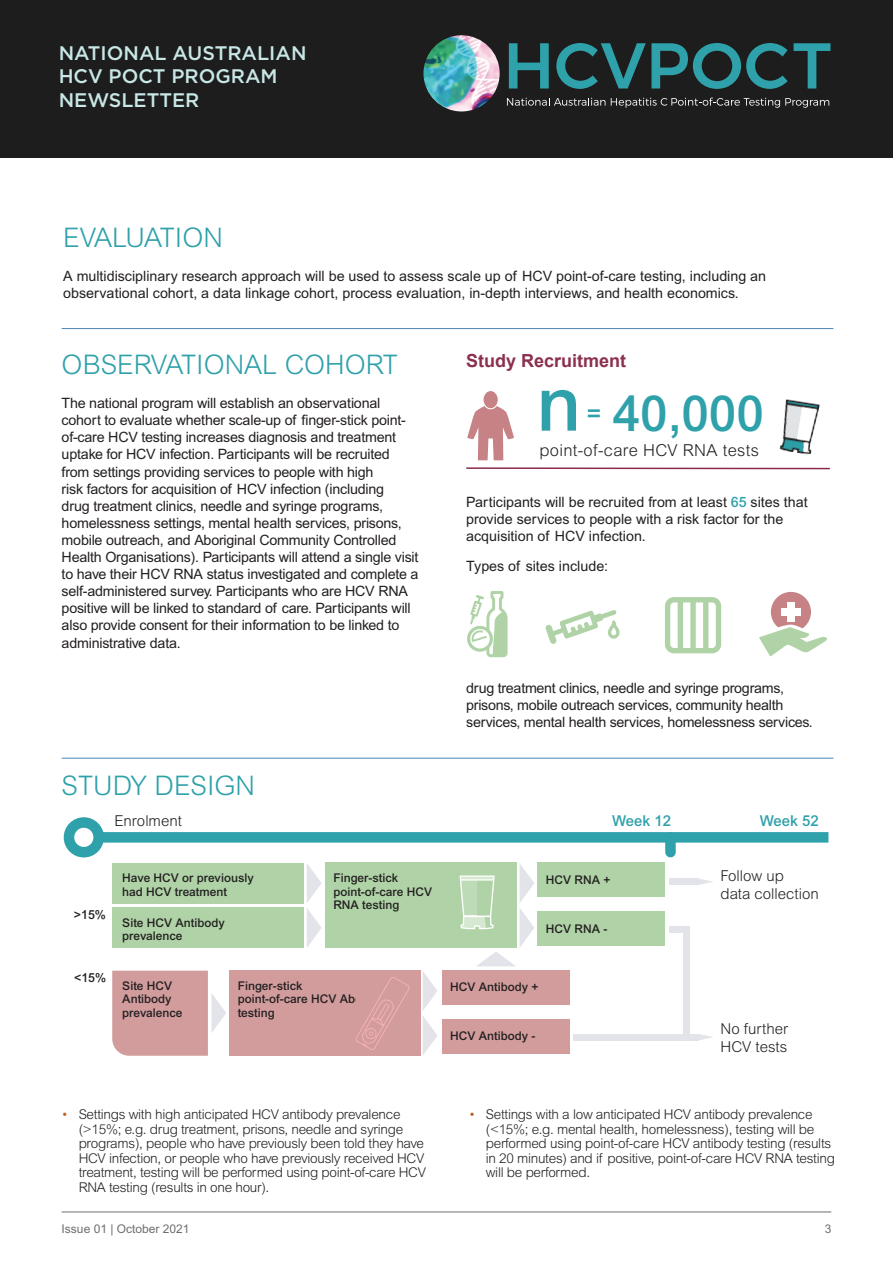
<style>
.page{position:relative;width:893px;height:1263px;background:#fff}
.page>*{position:absolute;margin:0;border:0;box-sizing:border-box;transform-origin:0 0}
.t1{font:500 76.95px "Arial MT Pro";color:#2fa1aa}
.t2{font:500 49.65px "Arial MT Pro";color:#2fa1aa}
.subhead{font:300 27px "Arial MT Pro";color:#2fa1aa}
.t3{font:500 19.65px/23.1px "Gotham";color:#c8e7e6}
.Body_Subheads{font:700 18px "Arial";color:#8b3050}
.t4{font:300 16.5px "Arial MT Pro";letter-spacing:.02em;color:#231f20}
.t5{font:300 15px/18px "Arial MT Pro";color:#231f20}
.t6{font:500 15px "Arial MT Pro";color:#2fa1aa}
.Body_Copy{font:14.25px/17.1px "Arial MT Pro";letter-spacing:-.015em;color:#231f20}
.t7{font:300 13.5px/14.5px "Arial MT Pro";letter-spacing:-.02em;color:#231f20}
.t8{font:500 12.45px "Arial MT Pro";color:#231f20}
.t9{font:500 12px/13.5px "Arial MT Pro";color:#231f20}
.t10{font:12px "Arial MT Pro";color:#6d6e71}
.s1{font-weight:500;color:#2fa1aa}
.s2{color:#bc6227}
</style>
<div class="page">
<hr style="left:62px;top:1211px;width:769px;height:1px;background:#6d6e71">
<div style="left:0;top:0;width:893px;height:158px;background:#1c1d1c"></div>
<img style="left:423px;top:35px;width:77px;height:76px;border-radius:38px">
<svg style="left:509px;top:43px;width:40px;height:46px"></svg>
<svg style="left:556px;top:43px;width:232px;height:46px"></svg>
<svg style="left:794px;top:43px;width:36px;height:46px"></svg>
<svg style="left:507px;top:98px;width:98px;height:8px"></svg>
<svg style="left:611px;top:98px;width:218px;height:10px"></svg>
<img style="left:779px;top:399px;width:41px;height:56px">
<hr style="left:466px;top:467px;width:364px;height:2px;background:#8b2a4c">
<div style="left:483px;top:390px;width:15px;height:19px;background:#c68285;border-radius:50%"></div>
<div style="left:482px;top:390px;width:17px;height:20px;border:1px solid #fff;border-radius:50%"></div>
<svg style="left:467px;top:406px;width:47px;height:54px"></svg>
<div style="left:771px;top:592px;width:40px;height:40px;background:#c68285;border-radius:50%"></div>
<div style="left:781px;top:608px;width:20px;height:7px;background:#fff"></div>
<div style="left:787px;top:602px;width:7px;height:20px;background:#fff"></div>
<svg style="left:759px;top:624px;width:68px;height:33px"></svg>
<div style="left:665px;top:597px;width:56px;height:56px;border:5px solid #afd3a6;border-radius:6px"></div>
<div style="left:678px;top:600px;width:5px;height:51px;background:#afd3a6"></div>
<div style="left:690px;top:600px;width:6px;height:51px;background:#afd3a6"></div>
<div style="left:703px;top:600px;width:5px;height:51px;background:#afd3a6"></div>
<svg style="left:467px;top:591px;width:41px;height:67px"></svg>
<svg style="left:545px;top:610px;width:75px;height:34px"></svg>
<div style="left:608px;top:620px;width:11px;height:19px;border:3px solid #afd3a6;border-radius:4px"></div>
<hr style="left:62px;top:758px;width:771px;height:1px;background:#4e86b4">
<hr style="left:62px;top:328px;width:771px;height:1px;background:#4e86b4">
<div style="left:64px;top:817px;width:40px;height:40px;border:10px solid #2fa1aa;border-radius:50%"></div>
<div style="left:99px;top:832px;width:729px;height:11px;background:#2fa1aa"></div>
<div style="left:665px;top:837px;width:11px;height:15px;background:#2fa1aa"></div>
<div style="left:325px;top:863px;width:191px;height:85px;background:#afd3a6"></div>
<div style="left:112px;top:863px;width:192px;height:40px;background:#afd3a6"></div>
<div style="left:112px;top:907px;width:192px;height:41px;background:#afd3a6"></div>
<div style="left:537px;top:912px;width:128px;height:34px;background:#afd3a6"></div>
<div style="left:537px;top:863px;width:128px;height:34px;background:#afd3a6"></div>
<div style="left:229px;top:971px;width:191px;height:85px;background:#d29c9d"></div>
<div style="left:442px;top:1019px;width:127px;height:34px;background:#d29c9d"></div>
<div style="left:442px;top:971px;width:127px;height:34px;background:#d29c9d"></div>
<svg style="left:307px;top:864px;width:15px;height:83px"></svg>
<svg style="left:699px;top:1034px;width:14px;height:6px"></svg>
<svg style="left:699px;top:879px;width:14px;height:6px"></svg>
<svg style="left:459px;top:863px;width:75px;height:103px"></svg>
<svg style="left:423px;top:972px;width:15px;height:83px"></svg>
<svg style="left:112px;top:971px;width:114px;height:85px"></svg>
<div style="left:574px;top:1034px;width:125px;height:6px;background:#e2e4e9"></div>
<div style="left:669px;top:926px;width:20px;height:6px;background:#e2e4e9"></div>
<div style="left:669px;top:879px;width:30px;height:6px;background:#e2e4e9"></div>
<div style="left:683px;top:930px;width:6px;height:107px;background:#e2e4e9"></div>
<svg style="left:356px;top:977px;width:53px;height:73px"></svg>
<h3 class="t3" style="left:59px;top:42px;width:249px">NATIONAL AUSTRALIAN<br>HCV POCT PROGRAM<br>NEWSLETTER</h3>
<p class="subhead" style="left:63px;top:221px;width:161px">EVALUATION</p>
<p class="Body_Copy" style="left:63px;top:268px;width:704px">A multidisciplinary research approach will be used to assess scale up of HCV point-of-care testing, including an observational cohort, a data linkage cohort, process evaluation, in-depth interviews, and health economics.</p>
<p class="subhead" style="left:62px;top:348px;width:338px">OBSERVATIONAL COHORT</p>
<p class="Body_Copy" style="left:62px;top:395px;width:358px">The national program will establish an observational cohort to evaluate whether scale-up of finger-stick point&shy;of-care HCV testing increases diagnosis and treatment uptake for HCV infection. Participants will be recruited from settings providing services to people with high<br>risk factors for acquisition of HCV infection (including<br>drug treatment clinics, needle and syringe programs, homelessness settings, mental health services, prisons, mobile outreach, and Aboriginal Community Controlled Health Organisations). Participants will attend a single visit to have their HCV RNA status investigated and complete a self-administered survey. Participants who are HCV RNA positive will be linked to standard of care. Participants will also provide consent for their information to be linked to administrative data.</p>
<p class="subhead" style="left:62px;top:768px;width:195px">STUDY DESIGN</p>
<p class="Body_Subheads" style="left:466px;top:349px;width:162px">Study Recruitment</p>
<p class="t1" style="left:536px;top:358px;width:46px">n</p>
<p class="t2" style="left:587px;top:384px;width:179px"><sup>=</sup> 40,000</p>
<p class="t4" style="left:539px;top:440px;width:221px">point-of-care HCV RNA tests</p>
<p class="Body_Copy" style="left:466px;top:494px;width:343px">Participants will be recruited from at least <span class="s1">65</span> sites that provide services to people with a risk factor for the acquisition of HCV infection.</p>
<p class="Body_Copy" style="left:466px;top:558px;width:143px">Types of sites include:</p>
<p class="Body_Copy" style="left:466px;top:680px;width:348px">drug treatment clinics, needle and syringe programs, prisons, mobile outreach services, community health services, mental health services, homelessness services.</p>
<p class="t5" style="left:114px;top:812px;width:69px">Enrolment</p>
<p class="t6" style="left:612px;top:812px;width:61px">Week 12</p>
<p class="t6" style="left:760px;top:812px;width:61px">Week 52</p>
<p class="t8" style="left:74px;top:907px;width:33px">&gt;15%</p>
<p class="t8" style="left:74px;top:970px;width:33px">&lt;15%</p>
<p class="t9" style="left:122px;top:872px;width:133px">Have HCV or previously had HCV treatment</p>
<p class="t9" style="left:122px;top:916px;width:104px">Site HCV Antibody prevalence</p>
<p class="t9" style="left:546px;top:922px;width:63px">HCV RNA -</p>
<p class="t9" style="left:333px;top:872px;width:100px">Finger-stick point-of-care HCV<br>RNA testing</p>
<p class="t9" style="left:546px;top:873px;width:66px">HCV RNA +</p>
<p class="t9" style="left:122px;top:979px;width:62px">Site HCV<br>Antibody prevalence</p>
<p class="t9" style="left:238px;top:979px;width:119px">Finger-stick point-of-care HCV Ab testing</p>
<p class="t9" style="left:450px;top:981px;width:90px">HCV Antibody +</p>
<p class="t9" style="left:450px;top:1030px;width:87px">HCV Antibody -</p>
<p class="t5" style="left:720px;top:867px;width:100px">Follow up<br>data collection</p>
<p class="t5" style="left:720px;top:1020px;width:69px">No further<br>HCV tests</p>
<p class="t7" style="left:79px;top:1107px;width:349px;text-indent:-17px"><span class="s2">•</span> Settings with high anticipated HCV antibody prevalence (&gt;15%; e.g. drug treatment, prisons, needle and syringe programs), people who have previously been told they have HCV infection, or people who have previously received HCV treatment, testing will be performed using point-of-care HCV RNA testing (results in one hour).</p>
<p class="t7" style="left:486px;top:1107px;width:351px;text-indent:-17px"><span class="s2">•</span> Settings with a low anticipated HCV antibody prevalence (&lt;15%; e.g. mental health, homelessness), testing will be performed using point-of-care HCV antibody testing (results in 20 minutes) and if positive, point-of-care HCV RNA testing will be performed.</p>
<p class="t10" style="left:62px;top:1222px;width:129px">Issue 01 | October 2021</p>
<p class="t10" style="left:825px;top:1222px;width:8px">3</p>
</div>
